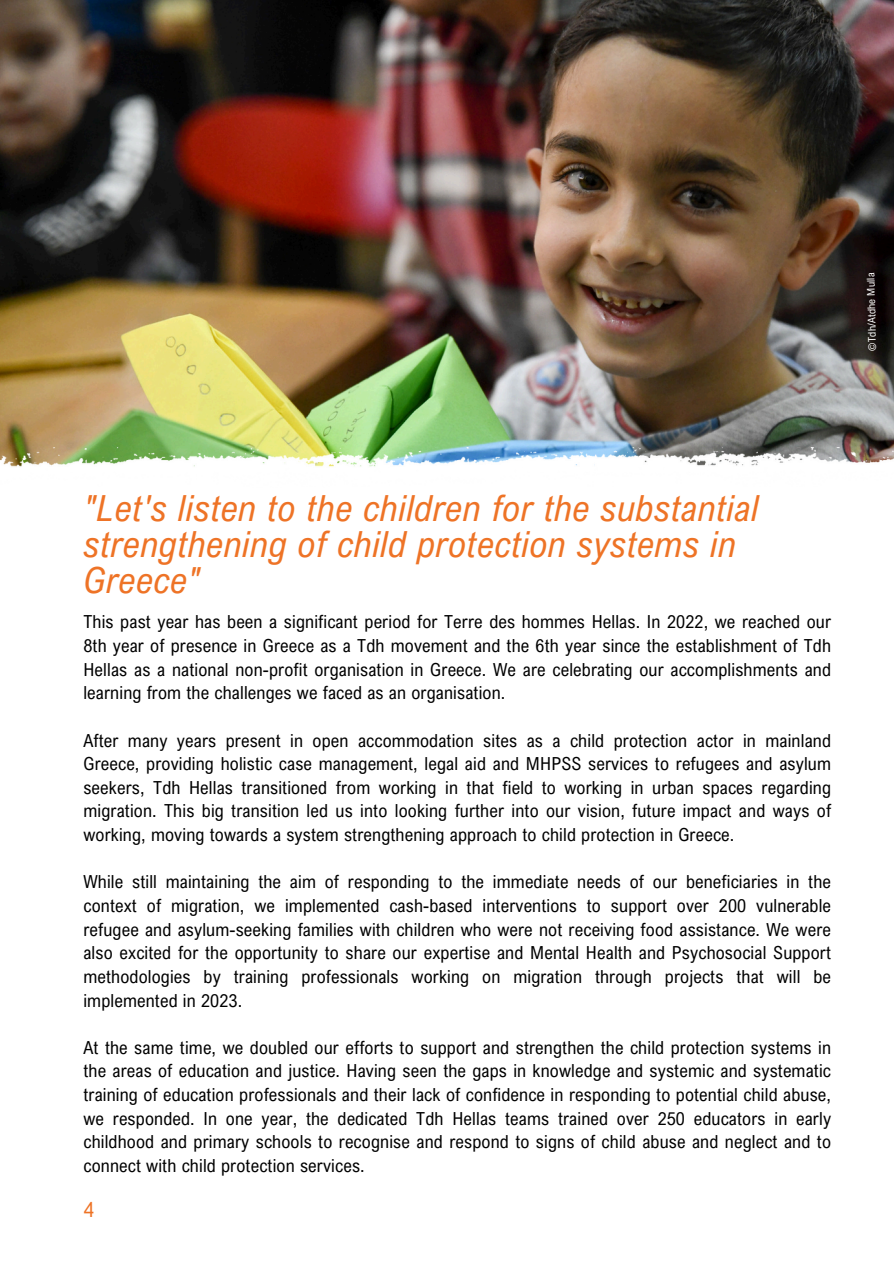
<style>
.page{position:relative;width:894px;height:1264px;background:#fff}
.page>*{position:absolute;margin:0;border:0;box-sizing:border-box;transform-origin:0 0}
.t1{font:italic 36px/36px "Arial Nova Cond";letter-spacing:.015em;color:#ee7326}
.t2{font:21px "Arial Nova Cond";color:#ee7326}
.t3{font:18px/23.7px "Arial Nova Cond";letter-spacing:.01em;color:#000;text-align:justify}
.t4{font:10.5px "Arial Nova Cond";color:#fff}
</style>
<div class="page">
<img style="left:0;top:0;width:893px;height:447px">
<img style="left:0;top:447px;width:893px;height:20px">
<h2 class="t4" style="left:865px;top:351px;width:79px;rotate:-91deg">©Tdh A/ tdhe Mul al</h2>
<h2 class="t1" style="left:83px;top:489px;width:676px">"Let's listen to the children for the substantial strengthening of child protection systems in<br>Greece"</h2>
<p class="t3" style="left:83px;top:609px;width:749px">This past year has been a significant period for Terre des hommes Hellas. In 2022, we reached our 8th year of presence in Greece as a Tdh movement and the 6th year since the establishment of Tdh Hellas as a national non-profit organisation in Greece. We are celebrating our accomplishments and learning from the challenges we faced as an organisation.</p>
<p class="t3" style="left:83px;top:728px;width:749px">After many years present in open accommodation sites as a child protection actor in mainland Greece, providing holistic case management, legal aid and MHPSS services to refugees and asylum seekers, Tdh Hellas transitioned from working in that field to working in urban spaces regarding migration. This big transition led us into looking further into our vision, future impact and ways of working, moving towards a system strengthening approach to child protection in Greece.</p>
<h1 class="t3" style="left:83px;top:869px;width:749px">While still maintaining the aim of responding to the immediate needs of our beneficiaries in the context of migration, we implemented cash-based interventions to support over 200 vulnerable refugee and asylum-seeking families with children who were not receiving food assistance. We were also excited for the opportunity to share our expertise and Mental Health and Psychosocial Support methodologies by training professionals working on migration through projects that will be implemented in 2023.</h1>
<h2 class="t3" style="left:83px;top:1035px;width:749px">At the same time, we doubled our efforts to support and strengthen the child protection systems in the areas of education and justice. Having seen the gaps in knowledge and systemic and systematic training of education professionals and their lack of confidence in responding to potential child abuse, we responded. In one year, the dedicated Tdh Hellas teams trained over 250 educators in early childhood and primary schools to recognise and respond to signs of child abuse and neglect and to connect with child protection services.</h2>
<p class="t2" style="left:83px;top:1196px;width:12px">4</p>
</div>
